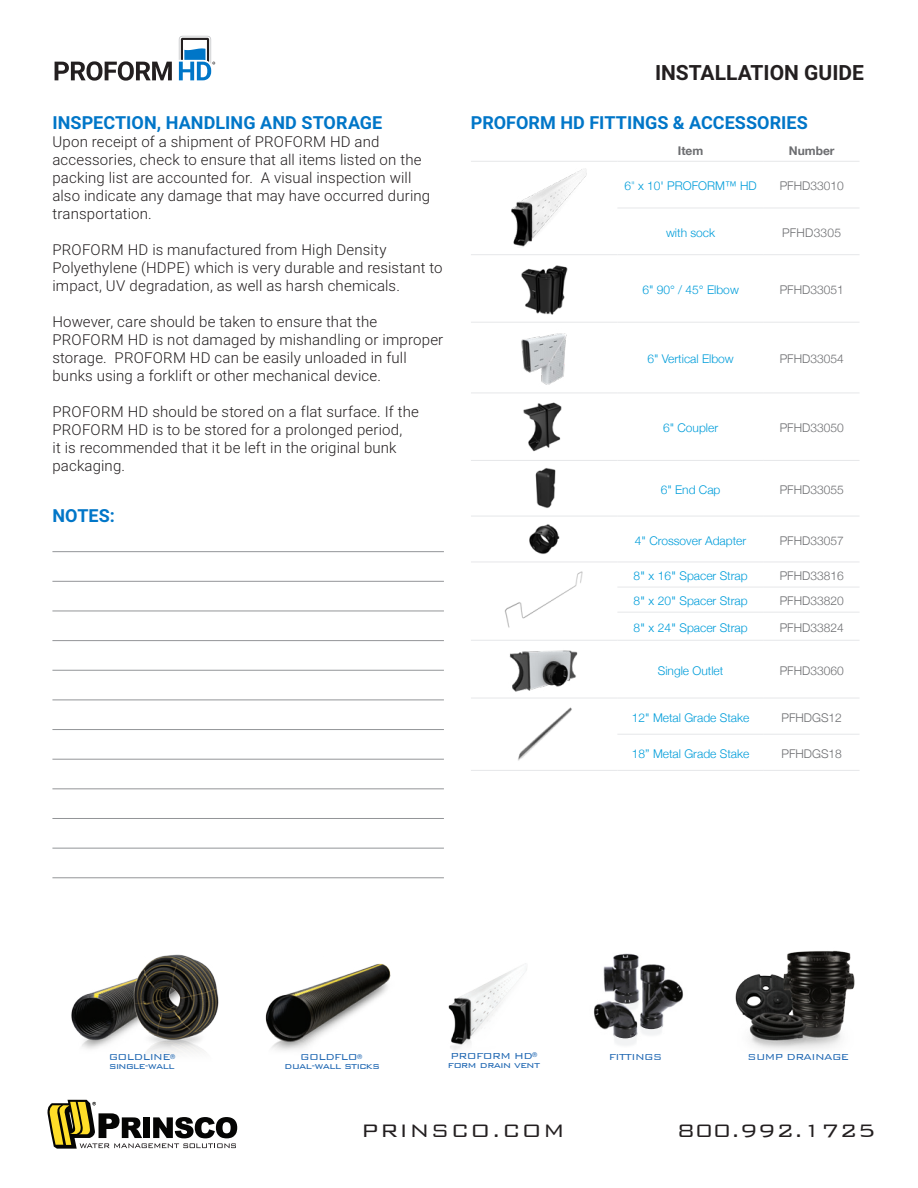
<style>
.page{position:relative;width:918px;height:1188px;background:#fff}
.page>*{position:absolute;margin:0;border:0;box-sizing:border-box;transform-origin:0 0}
.t1{font:300 24.15px "Bank Gothic";color:#231f20}
.t2{font:300 24.15px "Bank Gothic";letter-spacing:.05em;color:#231f20}
.t3{font:700 21px "Roboto";color:#231f20}
.t4{font:700 18px "Roboto";letter-spacing:.005em;color:#0076c8}
.t5{font:300 15px/18px "Roboto";letter-spacing:.01em;color:#231f20}
.t6{font:300 12px "Helvetica Neue";color:#009dda}
.t7{font:300 12px "Helvetica Neue";color:#6c6d70}
.t8{font:700 12px "Helvetica Neue";color:#6c6d70}
.t9{font:300 12px "Helvetica Neue";letter-spacing:.02em;color:#6c6d70}
.t10{font:300 11.55px/9.3px "Bank Gothic";letter-spacing:-.05em;color:#1963b0;text-align:center}
.s1{font-weight:100}
.s2{font-weight:400}
.s3{font-family:"Helvetica Neue";font-weight:400;font-size:6.45px}
</style>
<div class="page">
<svg style="left:55px;top:61px;width:117px;height:20px"></svg>
<svg style="left:179px;top:36px;width:36px;height:44px"></svg>
<hr style="left:471px;top:161px;width:146px;height:1px;background:#e6e7e9">
<hr style="left:617px;top:161px;width:147px;height:1px;background:#e6e7e9">
<hr style="left:764px;top:161px;width:96px;height:1px;background:#e6e7e9">
<hr style="left:471px;top:254px;width:146px;height:1px;background:#e6e7e9">
<hr style="left:617px;top:254px;width:147px;height:1px;background:#e6e7e9">
<hr style="left:764px;top:254px;width:96px;height:1px;background:#e6e7e9">
<hr style="left:471px;top:322px;width:146px;height:1px;background:#e6e7e9">
<hr style="left:617px;top:322px;width:147px;height:1px;background:#e6e7e9">
<hr style="left:764px;top:322px;width:96px;height:1px;background:#e6e7e9">
<hr style="left:471px;top:393px;width:146px;height:1px;background:#e6e7e9">
<hr style="left:617px;top:393px;width:147px;height:1px;background:#e6e7e9">
<hr style="left:764px;top:393px;width:96px;height:1px;background:#e6e7e9">
<hr style="left:471px;top:460px;width:146px;height:1px;background:#e6e7e9">
<hr style="left:617px;top:460px;width:147px;height:1px;background:#e6e7e9">
<hr style="left:764px;top:460px;width:96px;height:1px;background:#e6e7e9">
<hr style="left:471px;top:516px;width:146px;height:1px;background:#e6e7e9">
<hr style="left:617px;top:516px;width:147px;height:1px;background:#e6e7e9">
<hr style="left:764px;top:516px;width:96px;height:1px;background:#e6e7e9">
<hr style="left:617px;top:587px;width:147px;height:1px;background:#e6e7e9">
<hr style="left:764px;top:587px;width:96px;height:1px;background:#e6e7e9">
<hr style="left:617px;top:612px;width:147px;height:1px;background:#e6e7e9">
<hr style="left:764px;top:612px;width:96px;height:1px;background:#e6e7e9">
<hr style="left:471px;top:640px;width:146px;height:1px;background:#e6e7e9">
<hr style="left:617px;top:640px;width:147px;height:1px;background:#e6e7e9">
<hr style="left:764px;top:640px;width:96px;height:1px;background:#e6e7e9">
<hr style="left:617px;top:208px;width:147px;height:1px;background:#e6e7e9">
<hr style="left:764px;top:208px;width:96px;height:1px;background:#e6e7e9">
<hr style="left:471px;top:562px;width:146px;height:1px;background:#e6e7e9">
<hr style="left:617px;top:562px;width:147px;height:1px;background:#e6e7e9">
<hr style="left:764px;top:562px;width:96px;height:1px;background:#e6e7e9">
<hr style="left:471px;top:698px;width:146px;height:1px;background:#e6e7e9">
<hr style="left:617px;top:698px;width:147px;height:1px;background:#e6e7e9">
<hr style="left:764px;top:698px;width:96px;height:1px;background:#e6e7e9">
<hr style="left:617px;top:734px;width:147px;height:1px;background:#e6e7e9">
<hr style="left:764px;top:734px;width:96px;height:1px;background:#e6e7e9">
<hr style="left:471px;top:770px;width:146px;height:1px;background:#e6e7e9">
<hr style="left:617px;top:770px;width:147px;height:1px;background:#e6e7e9">
<hr style="left:764px;top:770px;width:96px;height:1px;background:#e6e7e9">
<img style="left:511px;top:168px;width:76px;height:79px">
<img style="left:521px;top:265px;width:47px;height:50px">
<img style="left:521px;top:333px;width:46px;height:52px">
<img style="left:523px;top:402px;width:39px;height:50px">
<img style="left:535px;top:468px;width:21px;height:40px">
<img style="left:529px;top:524px;width:31px;height:30px">
<img style="left:504px;top:571px;width:79px;height:57px">
<img style="left:509px;top:650px;width:69px;height:41px">
<img style="left:518px;top:707px;width:54px;height:54px">
<hr style="left:52px;top:551px;width:392px;height:1px;background:#939598">
<hr style="left:52px;top:670px;width:392px;height:1px;background:#939598">
<hr style="left:52px;top:788px;width:392px;height:1px;background:#939598">
<hr style="left:52px;top:611px;width:392px;height:1px;background:#939598">
<hr style="left:52px;top:729px;width:392px;height:1px;background:#939598">
<hr style="left:52px;top:848px;width:392px;height:1px;background:#939598">
<hr style="left:52px;top:581px;width:392px;height:1px;background:#939598">
<hr style="left:52px;top:700px;width:392px;height:1px;background:#939598">
<hr style="left:52px;top:818px;width:392px;height:1px;background:#939598">
<hr style="left:52px;top:640px;width:392px;height:1px;background:#939598">
<hr style="left:52px;top:759px;width:392px;height:1px;background:#939598">
<hr style="left:52px;top:877px;width:392px;height:1px;background:#939598">
<img style="left:265px;top:963px;width:126px;height:88px">
<img style="left:448px;top:963px;width:79px;height:88px">
<img style="left:735px;top:950px;width:120px;height:100px">
<img style="left:71px;top:985px;width:44px;height:64px">
<img style="left:115px;top:954px;width:104px;height:99px">
<svg style="left:47px;top:1100px;width:190px;height:49px"></svg>
<img style="left:593px;top:953px;width:90px;height:83px">
<img style="left:640px;top:1025px;width:22px;height:11px">
<img style="left:614px;top:1033px;width:23px;height:12px">
<img style="left:615px;top:999px;width:24px;height:18px">
<p class="t4" style="left:52px;top:110px;width:331px">INSPECTION, HANDLING AND STORAGE</p>
<p class="t5" style="left:52px;top:132px;width:379px">Upon receipt of a shipment of PROFORM HD and accessories, check to ensure that all items listed on the packing list are accounted for. A visual inspection will also indicate any damage that may have occurred during transportation.</p>
<p class="t5" style="left:52px;top:240px;width:392px">PROFORM HD is manufactured from High Density<br>Polyethylene (HDPE) which is very durable and resistant to impact, UV degradation, as well as harsh chemicals.</p>
<p class="t5" style="left:52px;top:312px;width:392px">However, care should be taken to ensure that the PROFORM HD is not damaged by mishandling or improper storage. PROFORM HD can be easily unloaded in full bunks using a forklift or other mechanical device.</p>
<p class="t5" style="left:52px;top:402px;width:368px">PROFORM HD should be stored on a flat surface. If the PROFORM HD is to be stored for a prolonged period,<br>it is recommended that it be left in the original bunk packaging.</p>
<p class="t4" style="left:52px;top:503px;width:64px">NOTES:</p>
<h2 class="t3" style="left:655px;top:58px;width:210px">INSTALLATION GUIDE</h2>
<p class="t4" style="left:471px;top:110px;width:338px">PROFORM HD FITTINGS &amp; ACCESSORIES</p>
<p class="t8" style="left:678px;top:141px;width:27px">Item</p>
<p class="t8" style="left:789px;top:141px;width:47px">Number</p>
<p class="t6" style="left:624px;top:176px;width:134px">6<span class="s1">"</span> x 10<span class="s2">'</span> PROFORM™ HD</p>
<p class="t7" style="left:780px;top:176px;width:66px">PFHD33010</p>
<p class="t6" style="left:666px;top:223px;width:51px">with sock</p>
<p class="t9" style="left:782px;top:223px;width:61px">PFHD3305</p>
<p class="t6" style="left:642px;top:280px;width:98px">6" 90° / 45° Elbow</p>
<p class="t7" style="left:780px;top:280px;width:66px">PFHD33051</p>
<p class="t6" style="left:647px;top:349px;width:88px">6" Vertical Elbow</p>
<p class="t7" style="left:780px;top:349px;width:66px">PFHD33054</p>
<p class="t6" style="left:663px;top:419px;width:57px">6" Coupler</p>
<p class="t7" style="left:780px;top:419px;width:66px">PFHD33050</p>
<p class="t6" style="left:661px;top:480px;width:61px">6" End Cap</p>
<p class="t7" style="left:780px;top:480px;width:66px">PFHD33055</p>
<p class="t6" style="left:635px;top:531px;width:113px">4" Crossover Adapter</p>
<p class="t7" style="left:780px;top:531px;width:66px">PFHD33057</p>
<p class="t6" style="left:633px;top:566px;width:116px">8<span class="s2">"</span> x 16<span class="s2">"</span> Spacer Strap</p>
<p class="t7" style="left:780px;top:566px;width:66px">PFHD33816</p>
<p class="t6" style="left:633px;top:591px;width:116px">8<span class="s2">"</span> x 20<span class="s2">"</span> Spacer Strap</p>
<p class="t7" style="left:780px;top:591px;width:66px">PFHD33820</p>
<p class="t6" style="left:633px;top:618px;width:116px">8<span class="s2">"</span> x 24<span class="s2">"</span> Spacer Strap</p>
<p class="t7" style="left:780px;top:618px;width:66px">PFHD33824</p>
<p class="t6" style="left:658px;top:661px;width:67px">Single Outlet</p>
<p class="t7" style="left:780px;top:661px;width:66px">PFHD33060</p>
<p class="t6" style="left:632px;top:708px;width:119px">12" Metal Grade Stake</p>
<p class="t7" style="left:781px;top:708px;width:62px">PFHDGS12</p>
<p class="t6" style="left:632px;top:744px;width:119px">18” Metal Grade Stake</p>
<p class="t7" style="left:781px;top:744px;width:62px">PFHDGS18</p>
<p class="t10" style="left:109px;top:1052px;width:68px">GOLDLINE<span class="s3">®</span></p>
<p class="t10" style="left:609px;top:1052px;width:55px">FITTINGS</p>
<p class="t10" style="left:748px;top:1052px;width:103px">SUMP DRAINAGE</p>
<p class="t10" style="left:109px;top:1061px;width:67px">single-wall</p>
<p class="t10" style="left:448px;top:1051px;width:94px;text-align:left">PROFORM HD<span class="s3">® </span>form drain vent</p>
<p class="t10" style="left:284px;top:1052px;width:97px">GOLDFLO<span class="s3">® </span>dual-wall sticks</p>
<h1 class="t2" style="left:361px;top:1118px;width:205px">PRINSCO.COM</h1>
<h1 class="t1" style="left:677px;top:1118px;width:200px">800.992.1725</h1>
</div>
